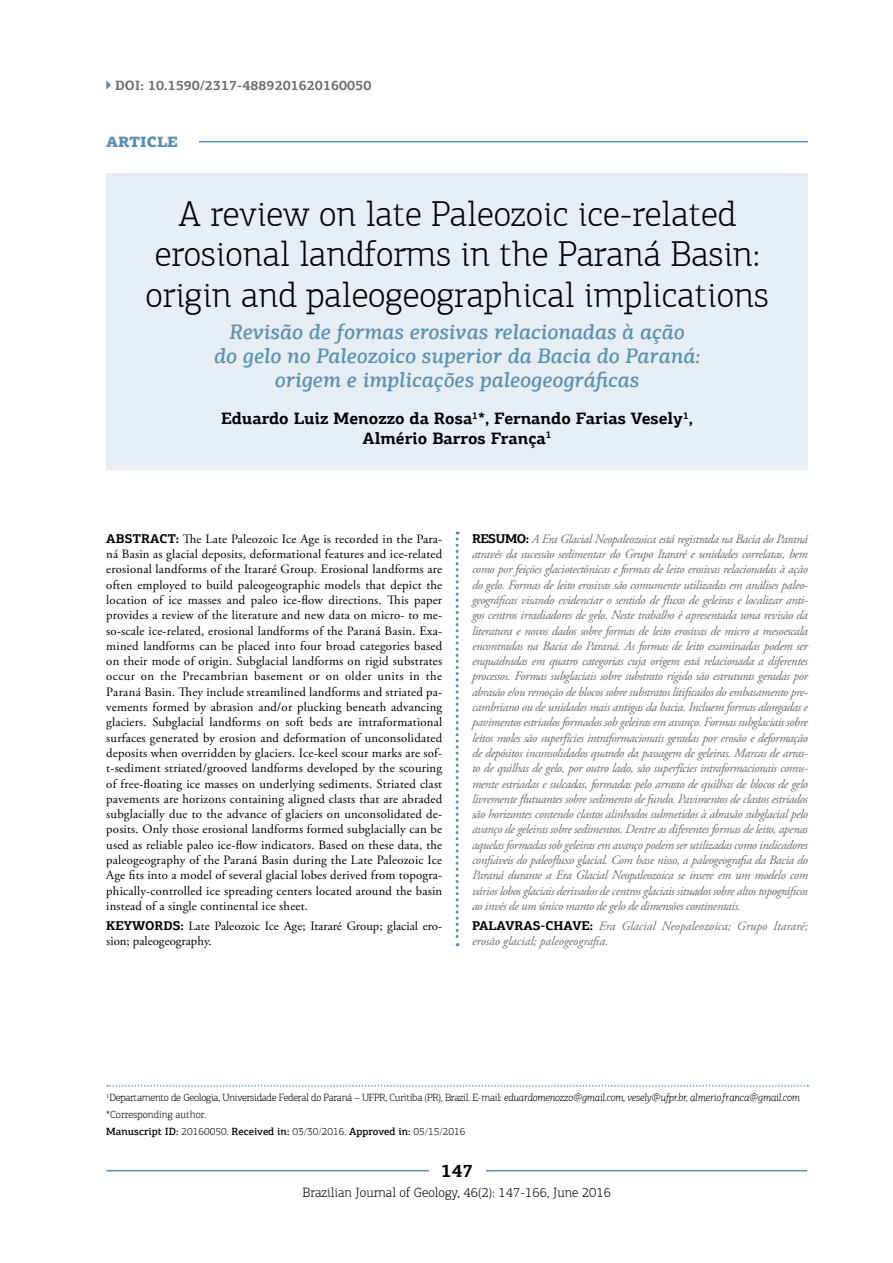
<style>
.page{position:relative;width:893px;height:1263px;background:#fff}
.page>*{position:absolute;margin:0;border:0;box-sizing:border-box;transform-origin:0 0}
.t1{font:300 36px/40.5px "PF Agora Slab Pro";color:#000;text-align:center}
.t2{font:italic 500 21px/24px "PF Agora Slab Pro";color:#5890b1;text-align:center}
.t3{font:700 18px "PF Agora Slab Pro";color:#000}
.t4{font:700 16.5px/19.8px "PF Agora Slab Pro";color:#000;text-align:center}
.t5{font:900 15px "PF Agora Slab Pro";color:#5890b1}
.t6{font:300 13.5px "PF Agora Slab Pro";color:#000}
.t7{font:700 13.5px "PF Agora Slab Pro";color:#6d6e71}
.t8{font:italic 12.75px/15.3px "Adobe Garamond Pro";letter-spacing:-.02em;color:#6d6e71;text-align:justify}
.t9{font:12.75px/15.3px "Adobe Garamond Pro";color:#000;text-align:justify}
.t10{font:italic 12.75px/15.3px "Adobe Garamond Pro";color:#6d6e71}
.t11{font:300 10.5px/16.8px "PF Agora Slab Pro";letter-spacing:-.025em;color:#000}
.s1{font-family:"PF Agora Slab Pro";font-weight:700}
.s2{font-family:"PF Agora Slab Pro";font-weight:700;font-style:normal;color:#000}
.s3{font-style:italic}
.s4{font-weight:500}
</style>
<div class="page">
<svg style="left:107px;top:1085px;width:701px;height:1px"></svg>
<svg style="left:456px;top:531px;width:3px;height:415px"></svg>
<div style="left:106px;top:173px;width:702px;height:296px;background:#e6edf3"></div>
<svg style="left:106px;top:80px;width:5px;height:10px"></svg>
<hr style="left:106px;top:141px;width:702px;height:1px;background:#5890b1">
<div style="left:106px;top:128px;width:93px;height:28px;background:#fff"></div>
<hr style="left:106px;top:1170px;width:701px;height:1px;background:#5890b1">
<div style="left:429px;top:1163px;width:56px;height:15px;background:#fff"></div>
<p class="t7" style="left:115px;top:77px;width:258px">DOI: 10.1590/2317-4889201620160050</p>
<p class="t5" style="left:106px;top:132px;width:73px">ARTICLE</p>
<h1 class="t1" style="left:145px;top:193px;width:625px">A review on late Paleozoic ice-related erosional landforms in the Paraná Basin: origin and paleogeographical implications</h1>
<h2 class="t2" style="left:214px;top:320px;width:487px">Revisão de formas erosivas relacionadas à ação<br>do gelo no Paleozoico superior da Bacia do Paraná: origem e implicações paleogeográficas</h2>
<p class="t4" style="left:221px;top:408px;width:473px">Eduardo Luiz Menozzo da Rosa<sup>1</sup>*, Fernando Farias Vesely<sup>1</sup>,<br>Almério Barros França<sup>1</sup></p>
<p class="t9" style="left:106px;top:531px;width:337px"><span class="s1">ABSTRACT:</span> The Late Paleozoic Ice Age is recorded in the Para&shy;ná Basin as glacial deposits, deformational features and ice-related erosional landforms of the Itararé Group. Erosional landforms are often employed to build paleogeographic models that depict the location of ice masses and paleo ice-flow directions. This paper provides a review of the literature and new data on micro- to me&shy;so-scale ice-related, erosional landforms of the Paraná Basin. Exa&shy;mined landforms can be placed into four broad categories based on their mode of origin. Subglacial landforms on rigid substrates occur on the Precambrian basement or on older units in the Paraná Basin. They include streamlined landforms and striated pa&shy;vements formed by abrasion and/or plucking beneath advancing glaciers. Subglacial landforms on soft beds are intraformational surfaces generated by erosion and deformation of unconsolidated deposits when overridden by glaciers. Ice-keel scour marks are sof&shy;t-sediment striated/grooved landforms developed by the scouring of free-floating ice masses on underlying sediments. Striated clast pavements are horizons containing aligned clasts that are abraded subglacially due to the advance of glaciers on unconsolidated de&shy;posits. Only those erosional landforms formed subglacially can be used as reliable paleo ice-flow indicators. Based on these data, the paleogeography of the Paraná Basin during the Late Paleozoic Ice Age fits into a model of several glacial lobes derived from topogra&shy;phically-controlled ice spreading centers located around the basin instead of a single continental ice sheet.</p>
<p class="t9" style="left:106px;top:918px;width:337px"><span class="s1">KEYWORDS:</span> Late Paleozoic Ice Age; Itararé Group; glacial ero&shy;sion; paleogeography.</p>
<p class="t8" style="left:472px;top:531px;width:337px"><span class="s2">RESUMO:</span> A Era Glacial Neopaleozoica está registrada na Bacia do Paraná através da sucessão sedimentar do Grupo Itararé e unidades correlatas, bem como por feições glaciotectônicas e formas de leito erosivas relacionadas à ação do gelo. Formas de leito erosivas são comumente utilizadas em análises paleo&shy;geográficas visando evidenciar o sentido de fluxo de geleiras e localizar anti&shy;gos centros irradiadores de gelo. Neste trabalho é apresentada uma revisão da literatura e novos dados sobre formas de leito erosivas de micro a mesoescala encontradas na Bacia do Paraná. As formas de leito examinadas podem ser enquadradas em quatro categorias cuja origem está relacionada a diferentes processos. Formas subglaciais sobre substrato rígido são estruturas geradas por abrasão e/ou remoção de blocos sobre substratos litificados do embasamento pre&shy;cambriano ou de unidades mais antigas da bacia. Incluem formas alongadas e pavimentos estriados formados sob geleiras em avanço. Formas subglaciais sobre leitos moles são superfícies intraformacionais geradas por erosão e deformação de depósitos inconsolidados quando da passagem de geleiras. Marcas de arras&shy;to de quilhas de gelo, por outro lado, são superfícies intraformacionais comu&shy;mente estriadas e sulcadas, formadas pelo arrasto de quilhas de blocos de gelo livremente flutuantes sobre sedimento de fundo. Pavimentos de clastos estriados são horizontes contendo clastos alinhados submetidos à abrasão subglacial pelo avanço de geleiras sobre sedimentos. Dentre as diferentes formas de leito, apenas aquelas formadas sob geleiras em avanço podem ser utilizadas como indicadores confiáveis do paleofluxo glacial. Com base nisso, a paleogeografia da Bacia do Paraná durante a Era Glacial Neopaleozoica se insere em um modelo com vários lobos glaciais derivados de centros glaciais situados sobre altos topográficos ao invés de um único manto de gelo de dimensões continentais.</p>
<p class="t10" style="left:472px;top:918px;width:337px"><span class="s2">PALAVRAS-CHAVE:</span> Era Glacial Neopaleozoica; Grupo Itararé; erosão glacial; paleogeografia.</p>
<p class="t11" style="left:106px;top:1089px;width:695px"><sup>1</sup>Departamento de Geologia, Universidade Federal do Paraná – UFPR, Curitiba (PR), Brazil. E-mail: <span class="s3">eduardomenozzo@gmail.com, vesely@ufpr.br, almerio.franca@gmail.com </span>*Corresponding author.<br><span class="s4">Manuscript ID:</span> 20160050. <span class="s4">Received in:</span> 03/30/2016. <span class="s4">Approved in:</span> 05/15/2016</p>
<h3 class="t3" style="left:441px;top:1160px;width:34px">147</h3>
<p class="t6" style="left:302px;top:1184px;width:310px">Brazilian Journal of Geology, 46(2): 147-166, June 2016</p>
</div>
